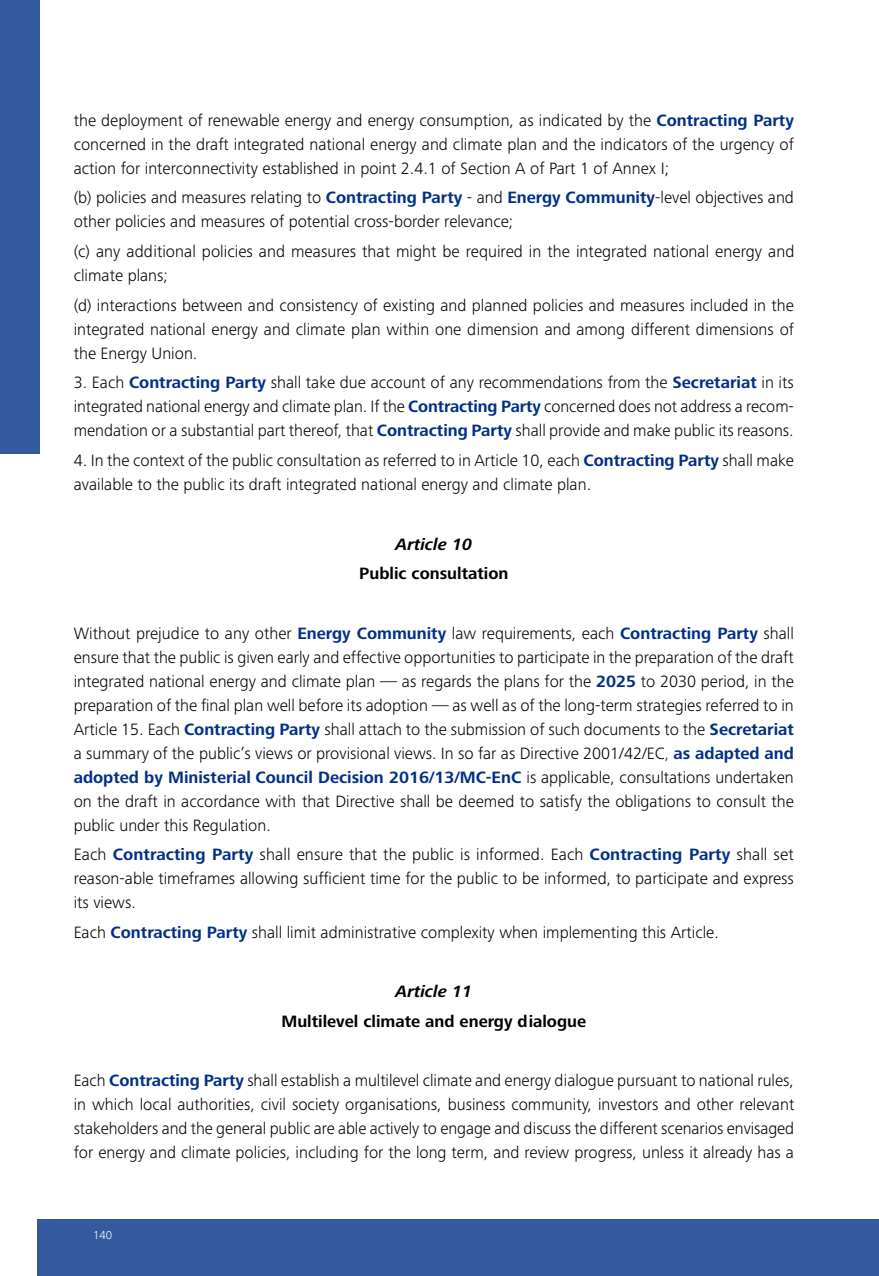
<style>
.page{position:relative;width:879px;height:1276px;background:#fff}
.page>*{position:absolute;margin:0;border:0;box-sizing:border-box;transform-origin:0 0}
.t1{font:300 17px/24px "Frutiger Next Pro";color:#000;text-align:justify}
.t2{font:700 17px "Frutiger Next Pro";color:#000}
.t3{font:italic 700 17px "Frutiger Next Pro";color:#000}
.t4{font:300 12px "Frutiger Next Pro";color:#fff}
.s1{font-weight:700;color:#002f87}
.s2{color:#002f87}
</style>
<div class="page">
<div style="left:38px;top:1219px;width:841px;height:57px;background:#33599f"></div>
<div style="left:0;top:0;width:40px;height:454px;background:#33599f"></div>
<p class="t1" style="left:74px;top:108px;width:722px">the deployment of renewable energy and energy consumption, as indicated by the <span class="s1">Contracting Party </span>concerned in the draft integrated national energy and climate plan and the indicators of the urgency of action for interconnectivity established in point 2.4.1 of Section A of Part 1 of Annex I;</p>
<p class="t1" style="left:74px;top:186px;width:722px">(b) policies and measures relating to <span class="s1">Contracting Party</span> - and <span class="s1">Energy Community</span>-level objectives and other policies and measures of potential cross-border relevance;</p>
<p class="t1" style="left:74px;top:239px;width:722px">(c) any additional policies and measures that might be required in the integrated national energy and climate plans;</p>
<p class="t1" style="left:74px;top:293px;width:722px">(d) interactions between and consistency of existing and planned policies and measures included in the integrated national energy and climate plan within one dimension and among different dimensions of the Energy Union.</p>
<p class="t1" style="left:74px;top:371px;width:722px">3. Each <span class="s1">Contracting Party</span> shall take due account of any recommendations from the <span class="s1">Secretariat</span> in its integrated national energy and climate plan. If the <span class="s1">Contracting Party</span> concerned does not address a recom&shy;mendation or a substantial part thereof, that <span class="s1">Contracting Party</span> shall provide and make public its reasons.</p>
<p class="t1" style="left:74px;top:448px;width:722px">4. In the context of the public consultation as referred to in Article 10, each <span class="s1">Contracting Party</span> shall make available to the public its draft integrated national energy and climate plan.</p>
<p class="t3" style="left:396px;top:534px;width:78px">Article 10</p>
<p class="t2" style="left:359px;top:564px;width:151px">Public consultation</p>
<p class="t1" style="left:74px;top:621px;width:722px">Without prejudice to any other <span class="s1">Energy Community</span> law requirements, each <span class="s1">Contracting Party</span> shall ensure that the public is given early and effective opportunities to participate in the preparation of the draft integrated national energy and climate plan — as regards the plans for the <span class="s1">2025</span> to 2030 period, in the preparation of the final plan well before its adoption — as well as of the long-term strategies referred to in Article 15. Each <span class="s1">Contracting Party</span> shall attach to the submission of such documents to the <span class="s1">Secretariat </span>a summary of the public’s views or provisional views. In so far as Directive 2001/42/EC<span class="s2">,</span> <span class="s1">as adapted and adopted by Ministerial Council Decision 2016/13/MC-EnC</span> is applicable, consultations undertaken on the draft in accordance with that Directive shall be deemed to satisfy the obligations to consult the public under this Regulation.</p>
<p class="t1" style="left:74px;top:842px;width:722px">Each <span class="s1">Contracting Party</span> shall ensure that the public is informed. Each <span class="s1">Contracting Party</span> shall set reason-able timeframes allowing sufficient time for the public to be informed, to participate and express its views.</p>
<p class="t1" style="left:74px;top:920px;width:647px">Each <span class="s1">Contracting Party</span> shall limit administrative complexity when implementing this Article.</p>
<p class="t3" style="left:396px;top:982px;width:78px">Article 11</p>
<p class="t2" style="left:281px;top:1011px;width:306px">Multilevel climate and energy dialogue</p>
<p class="t1" style="left:74px;top:1068px;width:722px">Each <span class="s1">Contracting Party</span> shall establish a multilevel climate and energy dialogue pursuant to national rules, in which local authorities, civil society organisations, business community, investors and other relevant stakeholders and the general public are able actively to engage and discuss the different scenarios envisaged for energy and climate policies, including for the long term, and review progress, unless it already has a</p>
<p class="t4" style="left:93px;top:1227px;width:21px">140</p>
</div>
